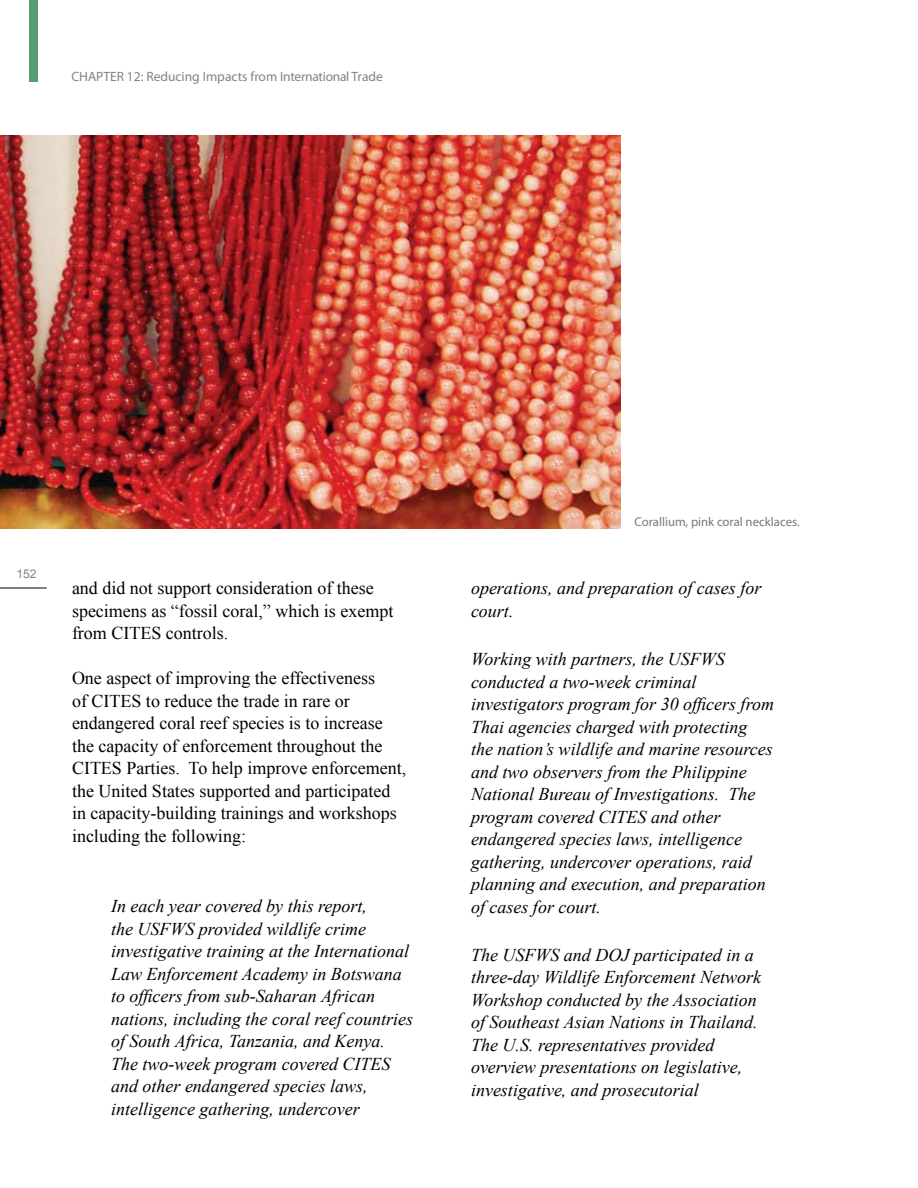
<style>
.page{position:relative;width:918px;height:1188px;background:#fff}
.page>*{position:absolute;margin:0;border:0;box-sizing:border-box;transform-origin:0 0}
.t1{font:italic 18px/22.5px "Times New Roman";color:#000}
.t2{font:18px/22.5px "Times New Roman";color:#000}
.t3{font:13.5px "Myriad Pro";color:#808285}
.t4{font:12.75px "Myriad Pro";color:#77787b}
.t5{font:12px "Arial";color:#808285}
</style>
<div class="page">
<hr style="left:0;top:588px;width:47px;height:1px;background:#000">
<div style="left:29px;top:0;width:9px;height:81px;background:#579d73"></div>
<img style="left:0;top:135px;width:621px;height:394px">
<p class="t3" style="left:71px;top:68px;width:313px">CHAPTER 12: Reducing Impacts from International Trade</p>
<p class="t5" style="left:16px;top:567px;width:22px">152</p>
<p class="t2" style="left:72px;top:577px;width:323px">and did not support consideration of these specimens as “fossil coral,” which is exempt from CITES controls.</p>
<p class="t2" style="left:72px;top:667px;width:336px">One aspect of improving the effectiveness<br>of CITES to reduce the trade in rare or endangered coral reef species is to increase the capacity of enforcement throughout the CITES Parties. To help improve enforcement, the United States supported and participated in capacity-building trainings and workshops including the following:</p>
<p class="t1" style="left:111px;top:895px;width:258px">In each year covered by this report,</p>
<p class="t1" style="left:111px;top:917px;width:257px">the USFWS provided wildlife crime</p>
<p class="t1" style="left:111px;top:940px;width:300px">investigative training at the International</p>
<p class="t1" style="left:111px;top:962px;width:304px">Law Enforcement Academy in Botswana to officers from sub-Saharan African nations, including the coral reef countries of South Africa, Tanzania, and Kenya.<br>The two-week program covered CITES and other endangered species laws, intelligence gathering, undercover</p>
<p class="t4" style="left:634px;top:514px;width:167px">Corallium, pink coral necklaces.</p>
<p class="t1" style="left:471px;top:577px;width:292px">operations, and preparation of cases for</p>
<p class="t1" style="left:471px;top:599px;width:44px">court.</p>
<p class="t1" style="left:471px;top:647px;width:304px">Working with partners, the USFWS conducted a two-week criminal investigators program for 30 officers from Thai agencies charged with protecting the nation’s wildlife and marine resources and two observers from the Philippine</p>
<p class="t1" style="left:471px;top:782px;width:286px">National Bureau of Investigations. The program covered CITES and other</p>
<p class="t1" style="left:471px;top:827px;width:296px">endangered species laws, intelligence gathering, undercover operations, raid planning and execution, and preparation</p>
<p class="t1" style="left:471px;top:895px;width:131px">of cases for court.</p>
<p class="t1" style="left:471px;top:943px;width:284px">The USFWS and DOJ participated in a</p>
<p class="t1" style="left:471px;top:965px;width:292px">three-day Wildlife Enforcement Network</p>
<p class="t1" style="left:471px;top:988px;width:288px;text-align:justify">Workshop conducted by the Association of Southeast Asian Nations in Thailand.<br>The U.S. representatives provided</p>
<p class="t1" style="left:471px;top:1055px;width:273px">overview presentations on legislative, investigative, and prosecutorial</p>
</div>
